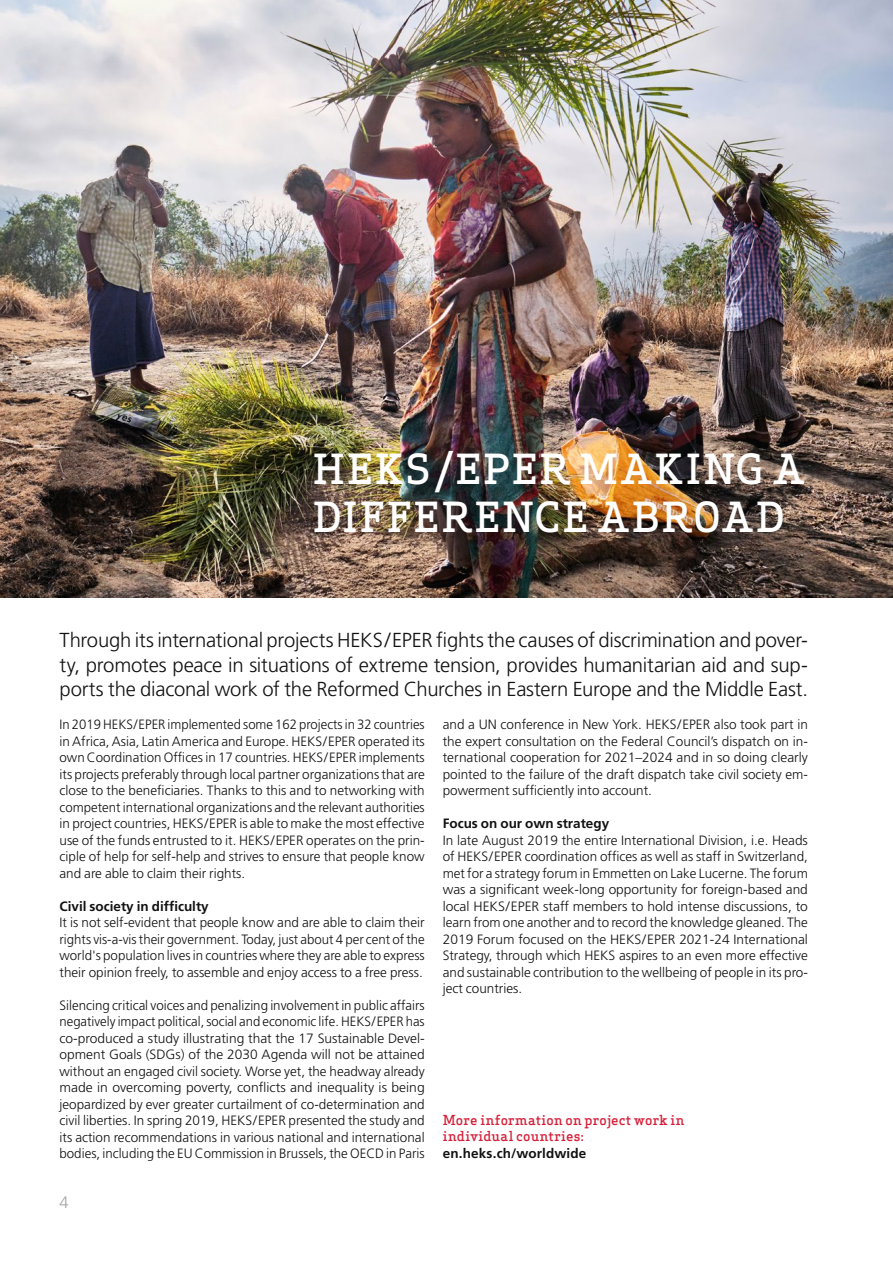
<style>
.page{position:relative;width:893px;height:1263px;background:#fff}
.page>*{position:absolute;margin:0;border:0;box-sizing:border-box;transform-origin:0 0}
.t1{font:500 40.5px "Apex Serif";letter-spacing:.06em;color:#fff}
.t2{font:300 20.25px/24.8px "Frutiger LT";letter-spacing:-.01em;color:#121212;text-align:justify}
.t3{font:300 16.5px "Frutiger LT";color:#a5a5a8}
.t4{font:300 13.5px/16.5px "Frutiger LT";color:#121212;text-align:justify}
.t5{font:700 13.5px "Frutiger LT";color:#121212}
.t6{font:500 13.5px/16.5px "Apex Serif";letter-spacing:.02em;color:#d71e39}
</style>
<div class="page">
<img style="left:0;top:0;width:893px;height:597px">
<h1 class="t1" style="left:313px;top:443px;width:172px">HEKS/EPER</h1>
<h1 class="t1" style="left:579px;top:443px;width:226px">MAKING A</h1>
<h1 class="t1" style="left:313px;top:491px;width:132px">DIFFEREN</h1>
<h1 class="t1" style="left:534px;top:491px;width:248px">CE ABROAD</h1>
<p class="t2" style="left:60px;top:628px;width:750px">Through its international projects HEKS/EPER fights the causes of discrimination and pover&shy;ty, promotes peace in situations of extreme tension, provides humanitarian aid and sup&shy;ports the diaconal work of the Reformed Churches in Eastern Europe and the Middle East.</p>
<p class="t4" style="left:60px;top:716px;width:367px">In 2019 HEKS/EPER implemented some 162 projects in 32 countries in Africa, Asia, Latin America and Europe. HEKS/EPER operated its own Coordination Offices in 17 countries. HEKS/EPER implements its projects preferably through local partner organizations that are close to the beneficiaries. Thanks to this and to networking with competent international organizations and the relevant authorities in project countries, HEKS/EPER is able to make the most effective use of the funds entrusted to it. HEKS/EPER operates on the prin&shy;ciple of help for self-help and strives to ensure that people know and are able to claim their rights.</p>
<p class="t5" style="left:60px;top:898px;width:151px">Civil society in difficulty</p>
<p class="t4" style="left:60px;top:914px;width:367px">It is not self-evident that people know and are able to claim their rights vis-a-vis their government. Today, just about 4 per cent of the world's population lives in countries where they are able to express their opinion freely, to assemble and enjoy access to a free press.</p>
<p class="t4" style="left:60px;top:997px;width:367px">Silencing critical voices and penalizing involvement in public affairs negatively impact political, social and economic life. HEKS/EPER has co-produced a study illustrating that the 17 Sustainable Devel&shy;opment Goals (SDGs) of the 2030 Agenda will not be attained without an engaged civil society. Worse yet, the headway already made in overcoming poverty, conflicts and inequality is being jeopardized by ever greater curtailment of co-determination and civil liberties. In spring 2019, HEKS/EPER presented the study and its action recommendations in various national and international bodies, including the EU Commission in Brussels, the OECD in Paris</p>
<p class="t3" style="left:60px;top:1192px;width:11px">4</p>
<p class="t4" style="left:443px;top:716px;width:367px">and a UN conference in New York. HEKS/EPER also took part in the expert consultation on the Federal Council’s dispatch on in&shy;ternational cooperation for 2021–2024 and in so doing clearly pointed to the failure of the draft dispatch take civil society em&shy;powerment sufficiently into account.</p>
<p class="t5" style="left:443px;top:815px;width:168px">Focus on our own strategy</p>
<p class="t4" style="left:443px;top:832px;width:367px">In late August 2019 the entire International Division, i.e. Heads of HEKS/EPER coordination offices as well as staff in Switzerland, met for a strategy forum in Emmetten on Lake Lucerne. The forum was a significant week-long opportunity for foreign-based and local HEKS/EPER staff members to hold intense discussions, to learn from one another and to record the knowledge gleaned. The 2019 Forum focused on the HEKS/EPER 2021-24 International Strategy, through which HEKS aspires to an even more effective and sustainable contribution to the wellbeing of people in its pro&shy;ject countries.</p>
<p class="t6" style="left:443px;top:1111px;width:243px">More information on project work in individual countries:</p>
<p class="t5" style="left:443px;top:1145px;width:145px">en.heks.ch/worldwide</p>
</div>
